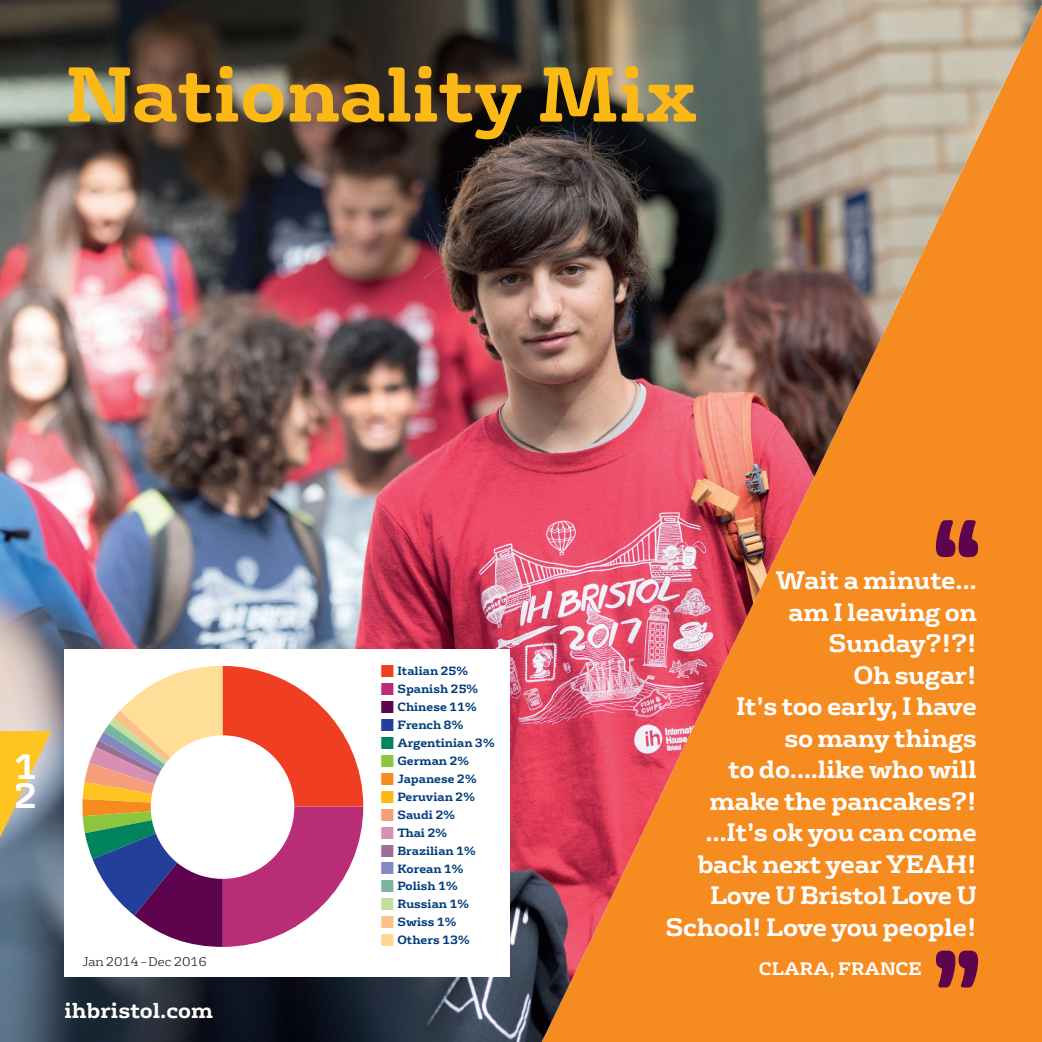
<style>
.page{position:relative;width:1042px;height:1042px;background:#fff}
.page>*{position:absolute;margin:0;border:0;box-sizing:border-box;transform-origin:0 0}
.t1{font:700 75.25px "FS Rufus";color:#fcb814}
.t2{font:700 34.3px/29.4px "FS Rufus";color:#fff}
.t3{font:700 24.5px/31.5px "FS Rufus";letter-spacing:-.01em;color:#fff;text-align:right}
.t4{font:700 21px "FS Rufus";color:#fff}
.t5{font:700 17.5px "FS Rufus";color:#fff}
.t6{font:300 12.25px "FS Rufus";color:#231f20}
.t7{font:700 11.72px "FS Rufus";color:#013d7d}
.s1{color:#ef3e22}
.s2{color:#b92d77}
.s3{color:#5e034e}
.s4{color:#223f99}
.s5{color:#00845e}
.s6{color:#8bc63e}
.s7{color:#f68b1f}
.s8{color:#fcb814}
.s9{color:#f79f7c}
.s10{color:#d792b2}
.s11{color:#9c7096}
.s12{color:#8588c2}
.s13{color:#79b5a1}
.s14{color:#c4df9b}
.s15{color:#fcc187}
.s16{color:#fed88f}
</style>
<div class="page">
<img style="left:0;top:0;width:1042px;height:1042px">
<svg style="left:0;top:731px;width:51px;height:106px;background:#c5af67"></svg>
<div style="left:64px;top:649px;width:446px;height:328px;background:#fff"></div>
<svg style="left:936px;top:520px;width:42px;height:37px;background:#8c2c3f"></svg>
<svg style="left:936px;top:950px;width:42px;height:37px;background:#8d2d3f"></svg>
<svg style="left:82px;top:666px;width:281px;height:281px"></svg>
<div style="left:151px;top:735px;width:143px;height:144px;background:#fff;border-radius:50%"></div>
<p class="t1" style="left:65px;top:29px;width:634px">Nationality Mix</p>
<p class="t2" style="left:14px;top:749px;width:26px">1<br>2</p>
<p class="t6" style="left:82px;top:952px;width:126px">Jan 2014 – Dec 2016</p>
<p class="t4" style="left:64px;top:992px;width:150px">ihbristol.com</p>
<p class="t7" style="left:381px;top:661px;width:89px"><span class="s1">■</span> Italian 25%</p>
<p class="t7" style="left:381px;top:678px;width:99px"><span class="s2">■</span> Spanish 25%</p>
<p class="t7" style="left:381px;top:696px;width:97px"><span class="s3">■</span> Chinese 11%</p>
<p class="t7" style="left:381px;top:714px;width:84px"><span class="s4">■</span> French 8%</p>
<p class="t7" style="left:381px;top:732px;width:115px"><span class="s5">■</span> Argentinian 3%</p>
<p class="t7" style="left:381px;top:750px;width:90px"><span class="s6">■</span> German 2%</p>
<p class="t7" style="left:381px;top:768px;width:97px"><span class="s7">■</span> Japanese 2%</p>
<p class="t7" style="left:381px;top:786px;width:95px"><span class="s8">■</span> Peruvian 2%</p>
<p class="t7" style="left:381px;top:804px;width:76px"><span class="s9">■</span> Saudi 2%</p>
<p class="t7" style="left:381px;top:822px;width:68px"><span class="s10">■</span> Thai 2%</p>
<p class="t7" style="left:381px;top:840px;width:96px"><span class="s11">■</span> Brazilian 1%</p>
<p class="t7" style="left:381px;top:858px;width:84px"><span class="s12">■</span> Korean 1%</p>
<p class="t7" style="left:381px;top:876px;width:78px"><span class="s13">■</span> Polish 1%</p>
<p class="t7" style="left:381px;top:894px;width:89px"><span class="s14">■</span> Russian 1%</p>
<p class="t7" style="left:381px;top:912px;width:77px"><span class="s15">■</span> Swiss 1%</p>
<p class="t7" style="left:381px;top:930px;width:90px"><span class="s16">■</span> Others 13%</p>
<p class="t3" style="left:665px;top:562px;width:313px">Wait a minute…<br>am I leaving on<br>Sunday?!?!<br>Oh sugar!<br>It’s too early, I have<br>so many things<br>to do….like who will make the pancakes?! …It’s ok you can come back next year YEAH!<br>Love U Bristol Love U<br>School! Love you people!</p>
<p class="t5" style="left:759px;top:953px;width:164px">CLARA, FRANCE</p>
</div>
